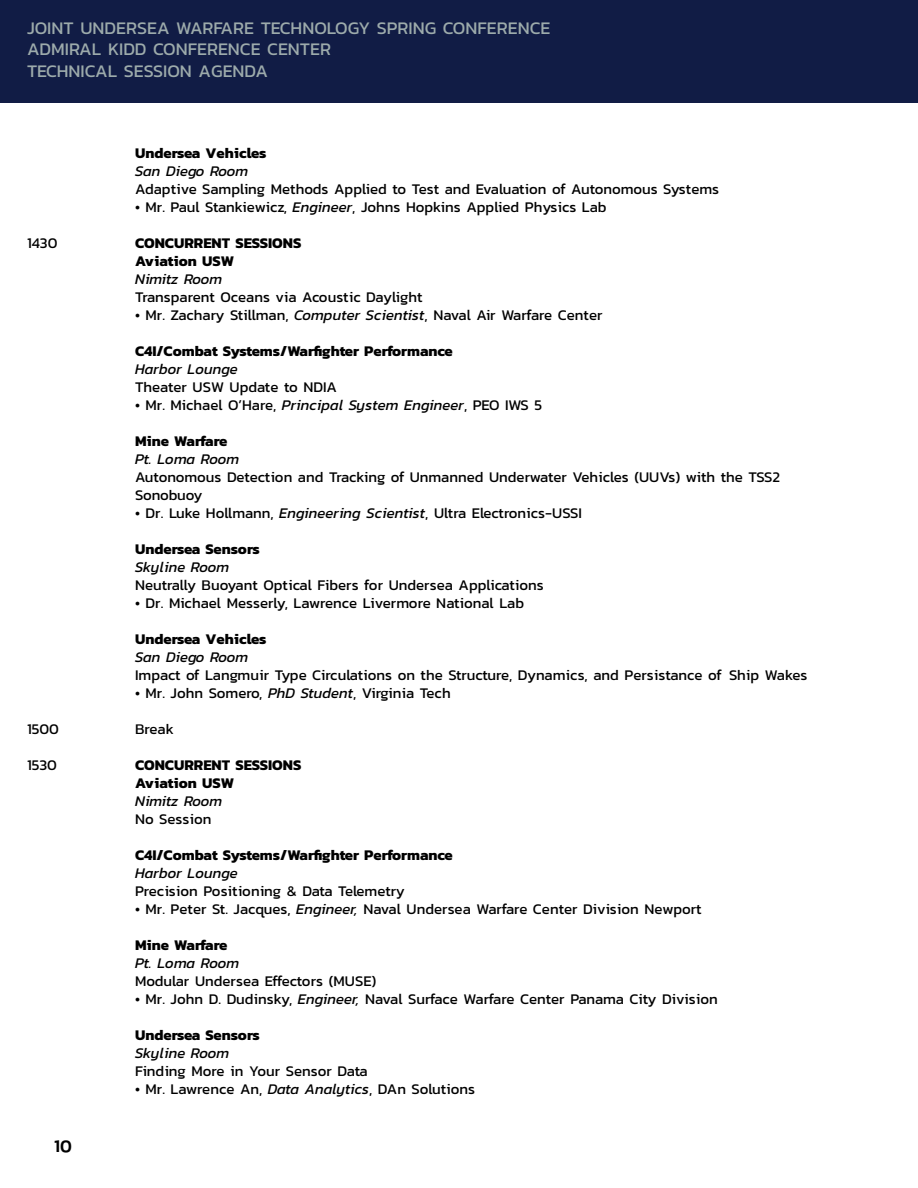
<style>
.page{position:relative;width:918px;height:1188px;background:#fff}
.page>*{position:absolute;margin:0;border:0;box-sizing:border-box;transform-origin:0 0}
.t1{font:18px/21.6px "Kanit";color:#9dabab}
.t2{font:500 18px "Kanit";color:#000}
.t3{font:15px/18px "Kanit";color:#000}
.t4{font:700 15px/18px "Kanit";color:#000}
.t5{font:italic 15px "Kanit";color:#000}
.s1{font-style:italic}
</style>
<div class="page">
<div style="left:0;top:0;width:918px;height:103px;background:#111c45"></div>
<p class="t1" style="left:27px;top:16px;width:525px">JOINT UNDERSEA WARFARE TECHNOLOGY SPRING CONFERENCE<br>ADMIRAL KIDD CONFERENCE CENTER<br>TECHNICAL SESSION AGENDA</p>
<p class="t4" style="left:135px;top:143px;width:133px">Undersea Vehicles</p>
<p class="t5" style="left:135px;top:160px;width:115px">San Diego Room</p>
<p class="t3" style="left:135px;top:179px;width:586px">Adaptive Sampling Methods Applied to Test and Evaluation of Autonomous Systems</p>
<p class="t3" style="left:135px;top:197px;width:473px">• Mr. Paul Stankiewicz, <span class="s1">Engineer</span>, Johns Hopkins Applied Physics Lab</p>
<p class="t3" style="left:27px;top:233px;width:32px">1430</p>
<p class="t4" style="left:135px;top:233px;width:168px">CONCURRENT SESSIONS<br>Aviation USW</p>
<p class="t5" style="left:135px;top:268px;width:89px">Nimitz Room</p>
<p class="t3" style="left:135px;top:287px;width:289px">Transparent Oceans via Acoustic Daylight</p>
<p class="t3" style="left:135px;top:305px;width:469px">• Mr. Zachary Stillman, <span class="s1">Computer Scientist</span>, Naval Air Warfare Center</p>
<p class="t4" style="left:135px;top:341px;width:319px">C4I/Combat Systems/Warfighter Performance</p>
<p class="t5" style="left:135px;top:358px;width:104px">Harbor Lounge</p>
<p class="t3" style="left:135px;top:377px;width:204px">Theater USW Update to NDIA</p>
<p class="t3" style="left:135px;top:395px;width:409px">• Mr. Michael O’Hare, <span class="s1">Principal System Engineer</span>, PEO IWS 5</p>
<p class="t4" style="left:135px;top:431px;width:94px">Mine Warfare</p>
<p class="t5" style="left:135px;top:448px;width:106px">Pt. Loma Room</p>
<p class="t3" style="left:135px;top:467px;width:647px">Autonomous Detection and Tracking of Unmanned Underwater Vehicles (UUVs) with the TSS2<br>Sonobuoy</p>
<p class="t3" style="left:135px;top:503px;width:449px">• Dr. Luke Hollmann, <span class="s1">Engineering Scientist</span>, Ultra Electronics-USSI</p>
<p class="t4" style="left:135px;top:539px;width:126px">Undersea Sensors</p>
<p class="t5" style="left:135px;top:556px;width:96px">Skyline Room</p>
<p class="t3" style="left:135px;top:575px;width:410px">Neutrally Buoyant Optical Fibers for Undersea Applications</p>
<p class="t3" style="left:135px;top:593px;width:391px">• Dr. Michael Messerly, Lawrence Livermore National Lab</p>
<p class="t4" style="left:135px;top:629px;width:133px">Undersea Vehicles</p>
<p class="t5" style="left:135px;top:646px;width:115px">San Diego Room</p>
<p class="t3" style="left:135px;top:665px;width:674px">Impact of Langmuir Type Circulations on the Structure, Dynamics, and Persistance of Ship Wakes</p>
<p class="t3" style="left:135px;top:683px;width:317px">• Mr. John Somero, <span class="s1">PhD Student</span>, Virginia Tech</p>
<p class="t3" style="left:27px;top:719px;width:34px">1500</p>
<p class="t3" style="left:135px;top:719px;width:41px">Break</p>
<p class="t3" style="left:27px;top:755px;width:32px">1530</p>
<p class="t4" style="left:135px;top:755px;width:168px">CONCURRENT SESSIONS<br>Aviation USW</p>
<p class="t5" style="left:135px;top:790px;width:89px">Nimitz Room</p>
<p class="t3" style="left:135px;top:809px;width:78px">No Session</p>
<p class="t4" style="left:135px;top:845px;width:319px">C4I/Combat Systems/Warfighter Performance</p>
<p class="t5" style="left:135px;top:862px;width:104px">Harbor Lounge</p>
<p class="t3" style="left:135px;top:881px;width:271px">Precision Positioning &amp; Data Telemetry</p>
<p class="t3" style="left:135px;top:899px;width:568px">• Mr. Peter St. Jacques, <span class="s1">Engineer,</span> Naval Undersea Warfare Center Division Newport</p>
<p class="t4" style="left:135px;top:935px;width:94px">Mine Warfare</p>
<p class="t5" style="left:135px;top:952px;width:106px">Pt. Loma Room</p>
<p class="t3" style="left:135px;top:971px;width:243px">Modular Undersea Effectors (MUSE)</p>
<p class="t3" style="left:135px;top:989px;width:584px">• Mr. John D. Dudinsky, <span class="s1">Engineer,</span> Naval Surface Warfare Center Panama City Division</p>
<p class="t4" style="left:135px;top:1025px;width:126px">Undersea Sensors</p>
<p class="t5" style="left:135px;top:1042px;width:96px">Skyline Room</p>
<p class="t3" style="left:135px;top:1061px;width:234px">Finding More in Your Sensor Data</p>
<p class="t3" style="left:135px;top:1079px;width:342px">• Mr. Lawrence An, <span class="s1">Data Analytics</span>, DAn Solutions</p>
<p class="t2" style="left:54px;top:1132px;width:19px">10</p>
</div>
